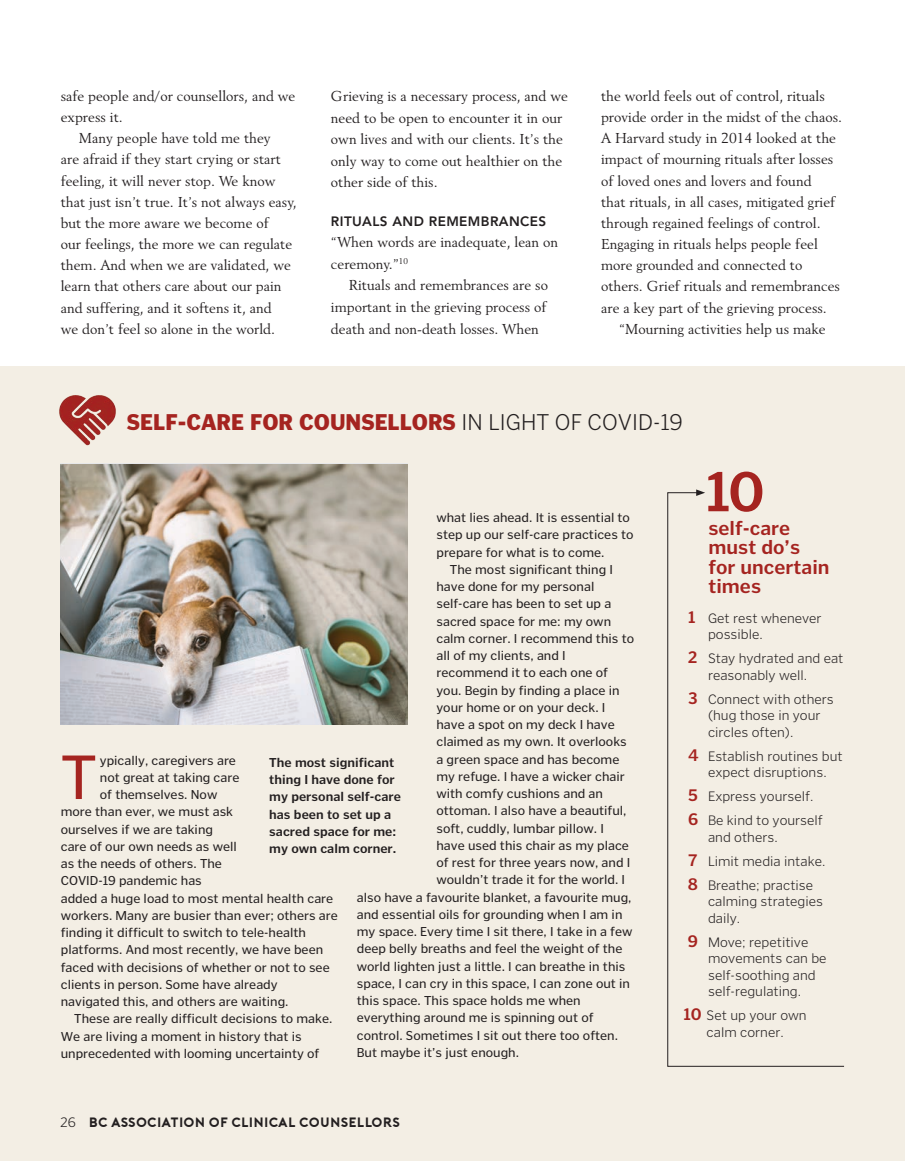
<style>
.page{position:relative;width:905px;height:1161px;background:#fff}
.page>*{position:absolute;margin:0;border:0;box-sizing:border-box;transform-origin:0 0}
.t1{font:61.65px "Poynter Text Sans";color:#a52420}
.t2{font:700 55.5px "Poynter Text Sans";color:#a52420}
.t3{font:900 22.5px "Poynter Text Sans";color:#a52420}
.t4{font:700 19.5px/19.5px "Poynter Text Sans";color:#a52420}
.t5{font:14.25px/21.1px "Revival 565 BT";color:#231f20}
.t6{font:300 13.5px/16.5px "Poynter Text Sans";color:#231f20}
.t7{font:13.5px "Porter Bold DEMO";color:#231f20}
.t8{font:800 13.5px "Avenir";letter-spacing:.03em;color:#231f20}
.t9{font:12.75px "Poynter Text Sans";color:#231f20}
.t10{font:700 12.75px/17.2px "Poynter Text Sans";color:#231f20}
.s1{font-weight:300;color:#231f20}
.s2{font-family:"Poynter Text Sans";font-weight:300}
.s3{font-weight:700;font-size:16.5px;color:#a52420}
</style>
<div class="page">
<div style="left:0;top:366px;width:904px;height:795px;background:#f3eee4"></div>
<img style="left:61px;top:464px;width:347px;height:260px">
<svg style="left:667px;top:492px;width:177px;height:575px"></svg>
<svg style="left:696px;top:489px;width:9px;height:7px"></svg>
<img style="left:59px;top:395px;width:57px;height:51px">
<p class="t5" style="left:61px;top:85px;width:236px">safe people and/or counsellors, and we</p>
<p class="t5" style="left:61px;top:106px;width:63px">express it.</p>
<p class="t5" style="left:79px;top:127px;width:194px">Many people have told me they</p>
<p class="t5" style="left:61px;top:149px;width:222px">are afraid if they start crying or start</p>
<p class="t5" style="left:61px;top:170px;width:216px">feeling, it will never stop. We know</p>
<p class="t5" style="left:61px;top:191px;width:237px">that just isn’t true. It’s not always easy,</p>
<p class="t5" style="left:61px;top:212px;width:209px">but the more aware we become of</p>
<p class="t5" style="left:61px;top:233px;width:233px">our feelings, the more we can regulate</p>
<p class="t5" style="left:61px;top:255px;width:232px">them. And when we are validated, we</p>
<p class="t5" style="left:61px;top:276px;width:222px">learn that others care about our pain</p>
<p class="t5" style="left:61px;top:297px;width:212px">and suffering, and it softens it, and</p>
<p class="t5" style="left:61px;top:318px;width:216px">we don’t feel so alone in the world.</p>
<p class="t5" style="left:331px;top:85px;width:238px;line-height:21.6px">Grieving is a necessary process, and we need to be open to encounter it in our own lives and with our clients. It’s the only way to come out healthier on the other side of this.</p>
<p class="t8" style="left:331px;top:213px;width:217px">RITUALS AND REMEMBRANCES</p>
<p class="t5" style="left:331px;top:231px;width:229px;line-height:21.6px">“When words are inadequate, lean on ceremony.”<sup>10</sup></p>
<p class="t5" style="left:331px;top:274px;width:218px;line-height:21.6px;text-align:justify;text-indent:18px">Rituals and remembrances are so important in the grieving process of death and non-death losses. When</p>
<p class="t5" style="left:601px;top:85px;width:242px">the world feels out of control, rituals provide order in the midst of the chaos.<br>A Harvard study in 2014 looked at the impact of mourning rituals after losses of loved ones and lovers and found<br>that rituals, in all cases, mitigated grief through regained feelings of control.<br>Engaging in rituals helps people feel more grounded and connected to others. Grief rituals and remembrances are a key part of the grieving process.</p>
<p class="t5" style="left:619px;top:318px;width:208px">“Mourning activities help us make</p>
<h3 class="t3" style="left:127px;top:409px;width:557px">SELF-CARE FOR COUNSELLORS <span class="s1">IN LIGHT OF COVID-19</span></h3>
<p class="t9" style="left:436px;top:511px;width:195px">what lies ahead. It is essential to</p>
<p class="t9" style="left:436px;top:528px;width:199px">step up our self-care practices to</p>
<p class="t9" style="left:436px;top:545px;width:170px">prepare for what is to come.</p>
<p class="t9" style="left:450px;top:562px;width:165px">The most significant thing I</p>
<p class="t9" style="left:436px;top:580px;width:159px">have done for my personal</p>
<p class="t9" style="left:436px;top:597px;width:176px">self-care has been to set up a</p>
<p class="t9" style="left:436px;top:614px;width:176px">sacred space for me: my own</p>
<p class="t9" style="left:436px;top:631px;width:199px">calm corner. I recommend this to</p>
<p class="t9" style="left:436px;top:649px;width:131px">all of my clients, and I</p>
<p class="t9" style="left:436px;top:666px;width:173px">recommend it to each one of</p>
<p class="t9" style="left:436px;top:683px;width:185px">you. Begin by finding a place in</p>
<p class="t9" style="left:436px;top:700px;width:170px">your home or on your deck. I</p>
<p class="t9" style="left:436px;top:718px;width:180px">have a spot on my deck I have</p>
<p class="t9" style="left:436px;top:735px;width:192px">claimed as my own. It overlooks</p>
<p class="t9" style="left:436px;top:752px;width:184px">a green space and has become</p>
<p class="t9" style="left:436px;top:769px;width:190px">my refuge. I have a wicker chair</p>
<p class="t9" style="left:436px;top:787px;width:168px">with comfy cushions and an</p>
<p class="t9" style="left:436px;top:804px;width:192px">ottoman. I also have a beautiful,</p>
<p class="t9" style="left:436px;top:821px;width:169px">soft, cuddly, lumbar pillow. I</p>
<p class="t9" style="left:436px;top:838px;width:194px">have used this chair as my place</p>
<p class="t9" style="left:436px;top:856px;width:195px">of rest for three years now, and I</p>
<p class="t9" style="left:436px;top:873px;width:190px">wouldn’t trade it for the world. I</p>
<p class="t9" style="left:357px;top:890px;width:276px">also have a favourite blanket, a favourite mug,</p>
<p class="t9" style="left:357px;top:907px;width:267px">and essential oils for grounding when I am in</p>
<p class="t9" style="left:357px;top:925px;width:277px">my space. Every time I sit there, I take in a few</p>
<p class="t9" style="left:357px;top:942px;width:267px">deep belly breaths and feel the weight of the</p>
<p class="t9" style="left:357px;top:959px;width:270px">world lighten just a little. I can breathe in this</p>
<p class="t9" style="left:357px;top:976px;width:275px">space, I can cry in this space, I can zone out in</p>
<p class="t9" style="left:357px;top:994px;width:225px">this space. This space holds me when</p>
<p class="t9" style="left:357px;top:1011px;width:238px">everything around me is spinning out of</p>
<p class="t9" style="left:357px;top:1028px;width:263px">control. Sometimes I sit out there too often.</p>
<p class="t9" style="left:357px;top:1045px;width:164px">But maybe it’s just enough.</p>
<h1 class="t1" style="left:61px;top:743px;width:38px">T</h1>
<p class="t9" style="left:100px;top:753px;width:138px">ypically, caregivers are</p>
<p class="t10" style="left:269px;top:754px;width:133px">The most significant thing I have done for my personal self-care has been to set up a sacred space for me: my own calm corner.</p>
<p class="t9" style="left:100px;top:770px;width:141px">not great at taking care</p>
<p class="t9" style="left:100px;top:787px;width:119px">of themselves. Now</p>
<p class="t9" style="left:61px;top:805px;width:174px">more than ever, we must ask</p>
<p class="t9" style="left:61px;top:822px;width:154px">ourselves if we are taking</p>
<p class="t9" style="left:61px;top:839px;width:177px">care of our own needs as well</p>
<p class="t9" style="left:61px;top:856px;width:163px">as the needs of others. The</p>
<p class="t9" style="left:61px;top:874px;width:143px">COVID-19 pandemic has</p>
<p class="t9" style="left:61px;top:891px;width:274px">added a huge load to most mental health care</p>
<p class="t9" style="left:61px;top:908px;width:279px">workers. Many are busier than ever; others are</p>
<p class="t9" style="left:61px;top:925px;width:247px">finding it difficult to switch to tele-health</p>
<p class="t9" style="left:61px;top:943px;width:264px">platforms. And most recently, we have been</p>
<p class="t9" style="left:61px;top:960px;width:270px">faced with decisions of whether or not to see</p>
<p class="t9" style="left:61px;top:977px;width:218px">clients in person. Some have already</p>
<p class="t9" style="left:61px;top:994px;width:229px">navigated this, and others are waiting.</p>
<p class="t9" style="left:74px;top:1012px;width:259px">These are really difficult decisions to make.</p>
<p class="t9" style="left:61px;top:1029px;width:242px">We are living a moment in history that is</p>
<p class="t9" style="left:61px;top:1046px;width:260px">unprecedented with looming uncertainty of</p>
<p class="t7" style="left:60px;top:1115px;width:342px"><span class="s2">26</span> BC ASSOCIATION OF CLINICAL COUNSELLORS</p>
<h2 class="t2" style="left:705px;top:460px;width:61px">10</h2>
<h3 class="t4" style="left:708px;top:518px;width:123px">self-care must do’s for uncertain times</h3>
<p class="t6" style="left:708px;top:610px;width:115px;text-indent:-20px"><span class="s3">1</span> Get rest whenever possible.</p>
<p class="t6" style="left:708px;top:651px;width:137px;text-indent:-20px"><span class="s3">2</span> Stay hydrated and eat reasonably well.</p>
<p class="t6" style="left:708px;top:691px;width:127px;text-indent:-20px"><span class="s3">3</span> Connect with others (hug those in your circles often).</p>
<p class="t6" style="left:688px;top:748px;width:156px;text-align:center"><span class="s3">4</span> Establish routines but expect disruptions.</p>
<p class="t6" style="left:688px;top:785px;width:136px;line-height:24px"><span class="s3">5</span> Express yourself.<br><span class="s3">6</span> Be kind to yourself</p>
<p class="t6" style="left:687px;top:825px;width:139px;line-height:24px;text-indent:20px">and others.<br><span class="s3">7</span> Limit media intake.<br><span class="s3">8</span> Breathe; practise</p>
<p class="t6" style="left:708px;top:894px;width:116px">calming strategies daily.</p>
<p class="t6" style="left:708px;top:934px;width:120px;text-indent:-20px"><span class="s3">9</span> Move; repetitive movements can be self-soothing and self-regulating.</p>
<p class="t6" style="left:683px;top:1008px;width:125px;text-align:center"><span class="s3">10</span> Set up your own calm corner.</p>
</div>
